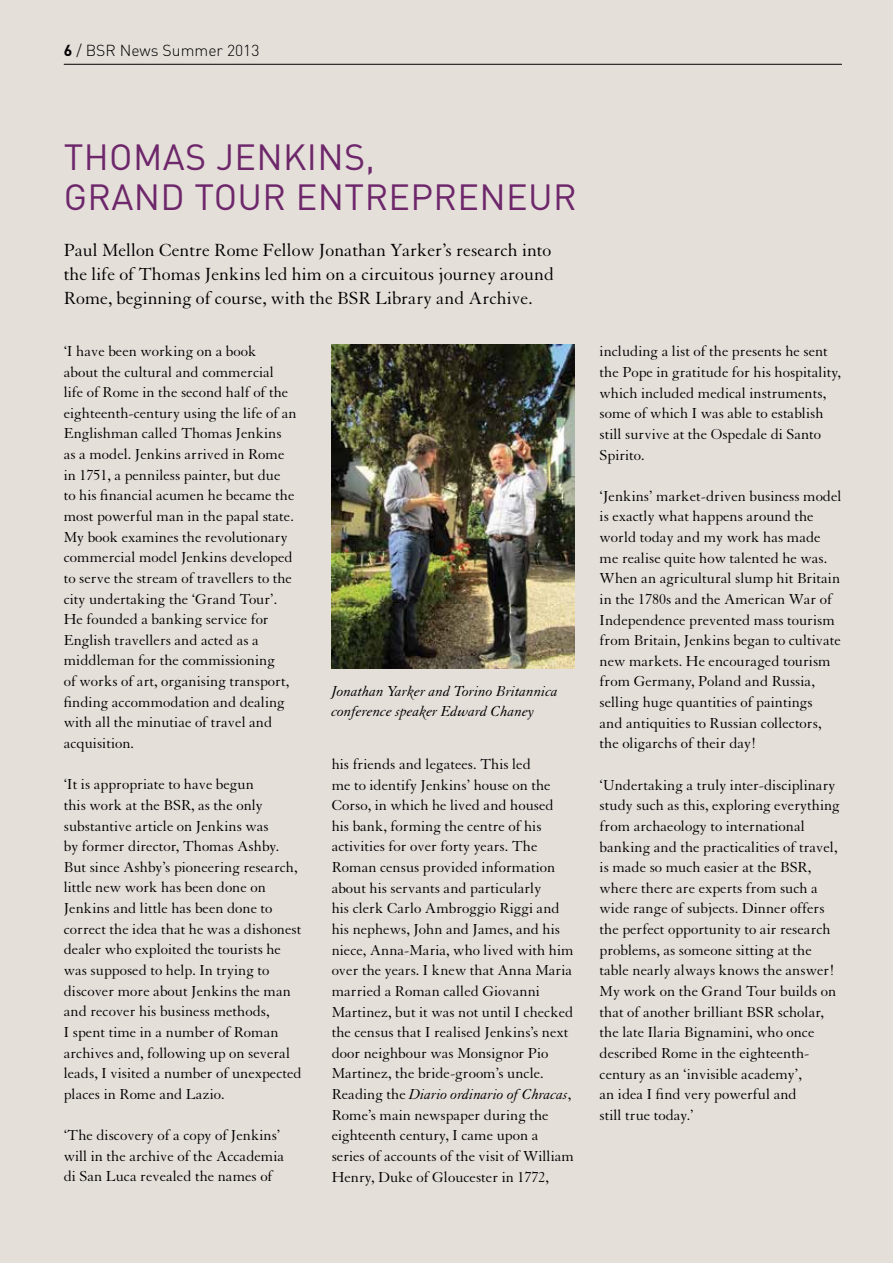
<style>
.page{position:relative;width:893px;height:1263px;background:#e5dfda}
.page>*{position:absolute;margin:0;border:0;box-sizing:border-box;transform-origin:0 0}
.t1{font:36px "DIN";letter-spacing:.01em;color:#6d276a}
.t2{font:19.2px/24px "Granjon";color:#000}
.t3{font:15.75px/20.7px "Granjon";color:#000}
.t4{font:italic 15.75px/20.7px "Granjon";color:#000}
.t5{font:300 15.75px "DIN";color:#000}
.s1{font-weight:700}
.s2{font-style:italic}
</style>
<div class="page">
<hr style="left:64px;top:64px;width:778px;height:1px;background:#000">
<img style="left:332px;top:344px;width:242px;height:324px">
<p class="t5" style="left:64px;top:40px;width:197px"><span class="s1">6</span> / BSR News Summer 2013</p>
<h1 class="t1" style="left:64px;top:134px;width:45px">THOMAS</h1>
<h1 class="t1" style="left:216px;top:134px;width:161px">JEN KINS,</h1>
<h1 class="t1" style="left:64px;top:175px;width:48px">GRAND</h1>
<h1 class="t1" style="left:194px;top:175px;width:148px">TOUR ENTREPRENE</h1>
<h1 class="t1" style="left:528px;top:175px;width:42px">UR</h1>
<p class="t2" style="left:64px;top:239px;width:492px">Paul Mellon Centre Rome Fellow Jonathan Yarker’s research into the life of Thomas Jenkins led him on a circuitous journey around<br>Rome, beginning of course, with the BSR Library and Archive.</p>
<p class="t3" style="left:64px;top:341px;width:234px">‘I have been working on a book<br>about the cultural and commercial life of Rome in the second half of the eighteenth-century using the life of an Englishman called Thomas Jenkins as a model. Jenkins arrived in Rome in 1751, a penniless painter, but due<br>to his financial acumen he became the most powerful man in the papal state.<br>My book examines the revolutionary commercial model Jenkins developed to serve the stream of travellers to the city undertaking the ‘Grand Tour’.<br>He founded a banking service for English travellers and acted as a middleman for the commissioning<br>of works of art, organising transport, finding accommodation and dealing with all the minutiae of travel and acquisition.</p>
<p class="t3" style="left:64px;top:774px;width:239px">‘It is appropriate to have begun<br>this work at the BSR, as the only substantive article on Jenkins was<br>by former director, Thomas Ashby.<br>But since Ashby’s pioneering research, little new work has been done on Jenkins and little has been done to correct the idea that he was a dishonest dealer who exploited the tourists he was supposed to help. In trying to discover more about Jenkins the man and recover his business methods,<br>I spent time in a number of Roman archives and, following up on several leads, I visited a number of unexpected places in Rome and Lazio.</p>
<p class="t3" style="left:64px;top:1125px;width:222px">‘The discovery of a copy of Jenkins’ will in the archive of the Accademia di San Luca revealed the names of</p>
<p class="t4" style="left:332px;top:681px;width:228px">Jonathan Yarker and Torino Britannica conference speaker Edward Chaney</p>
<p class="t3" style="left:332px;top:754px;width:244px">his friends and legatees. This led<br>me to identify Jenkins’ house on the Corso, in which he lived and housed his bank, forming the centre of his activities for over forty years. The Roman census provided information about his servants and particularly<br>his clerk Carlo Ambroggio Riggi and his nephews, John and James, and his niece, Anna-Maria, who lived with him over the years. I knew that Anna Maria married a Roman called Giovanni Martinez, but it was not until I checked the census that I realised Jenkins’s next door neighbour was Monsignor Pio Martinez, the bride-groom’s uncle.<br>Reading the <span class="s2">Diario ordinario of Chracas</span>, Rome’s main newspaper during the eighteenth century, I came upon a series of accounts of the visit of William Henry, Duke of Gloucester in 1772,</p>
<p class="t3" style="left:600px;top:341px;width:243px">including a list of the presents he sent the Pope in gratitude for his hospitality, which included medical instruments, some of which I was able to establish still survive at the Ospedale di Santo Spirito.</p>
<p class="t3" style="left:600px;top:486px;width:244px">‘Jenkins’ market-driven business model is exactly what happens around the world today and my work has made me realise quite how talented he was.<br>When an agricultural slump hit Britain in the 1780s and the American War of Independence prevented mass tourism from Britain, Jenkins began to cultivate new markets. He encouraged tourism from Germany, Poland and Russia, selling huge quantities of paintings<br>and antiquities to Russian collectors, the oligarchs of their day!</p>
<p class="t3" style="left:600px;top:775px;width:242px">‘Undertaking a truly inter-disciplinary study such as this, exploring everything from archaeology to international banking and the practicalities of travel, is made so much easier at the BSR, where there are experts from such a wide range of subjects. Dinner offers the perfect opportunity to air research problems, as someone sitting at the table nearly always knows the answer!<br>My work on the Grand Tour builds on that of another brilliant BSR scholar, the late Ilaria Bignamini, who once described Rome in the eighteenth&shy;century as an ‘invisible academy’,<br>an idea I find very powerful and<br>still true today.’</p>
</div>
